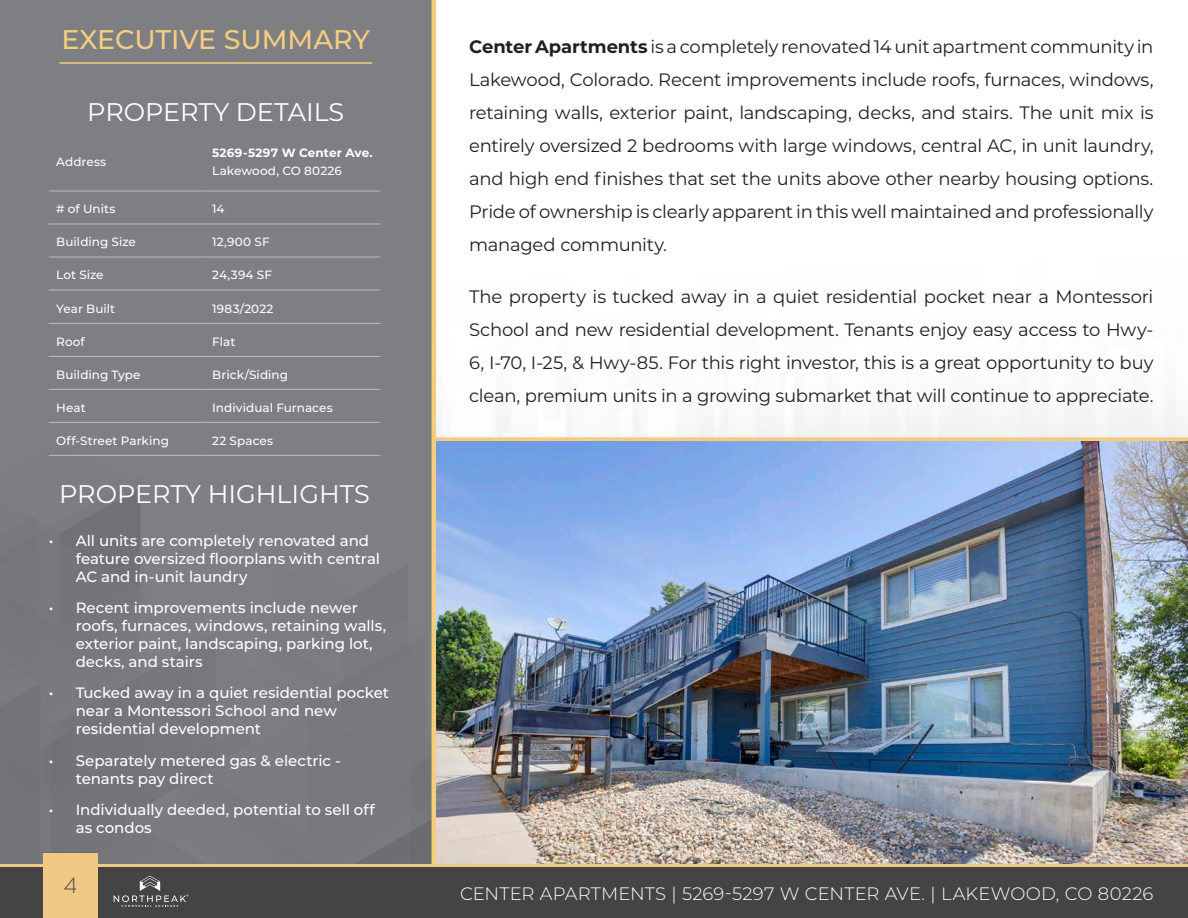
<style>
.page{position:relative;width:1188px;height:918px;background:#fff}
.page>*{position:absolute;margin:0;border:0;box-sizing:border-box;transform-origin:0 0}
.t1{font:500 27px "Montserrat";letter-spacing:-.005em;color:#f6cd7f}
.t2{font:25.5px "Montserrat";color:#fff}
.t3{font:300 22.5px "Brandon Grotesque";color:#444}
.Body{font:18px/33px "Montserrat";letter-spacing:-.015em;color:#231f20;text-align:justify}
.t4{font:300 18px "Montserrat";letter-spacing:.01em;color:#fff}
.t5{font:500 15px/18px "Montserrat";color:#fff}
.Body-2{font:500 12px "Montserrat";letter-spacing:.01em;color:#fff}
.Body-3{font:700 12px "Montserrat";letter-spacing:.01em;color:#fff}
.s1{font-weight:700}
</style>
<div class="page">
<div style="left:0;top:864px;width:1188px;height:54px;background:#444"></div>
<svg style="left:114px;top:876px;width:74px;height:31px;background:#585858"></svg>
<div style="left:44px;top:852px;width:54px;height:66px;background:#f1c885"></div>
<div style="left:0;top:0;width:435px;height:864px;background:#7e7f83"></div>
<hr style="left:59px;top:62px;width:313px;height:2px;background:#f6cd7f">
<hr style="left:49px;top:191px;width:156px;height:1px;background:#bcbdc0">
<hr style="left:205px;top:191px;width:175px;height:1px;background:#bcbdc0">
<hr style="left:49px;top:224px;width:156px;height:1px;background:#bcbdc0">
<hr style="left:205px;top:224px;width:175px;height:1px;background:#bcbdc0">
<hr style="left:49px;top:257px;width:156px;height:1px;background:#bcbdc0">
<hr style="left:205px;top:257px;width:175px;height:1px;background:#bcbdc0">
<hr style="left:49px;top:290px;width:156px;height:1px;background:#bcbdc0">
<hr style="left:205px;top:290px;width:175px;height:1px;background:#bcbdc0">
<hr style="left:49px;top:323px;width:156px;height:1px;background:#bcbdc0">
<hr style="left:205px;top:323px;width:175px;height:1px;background:#bcbdc0">
<hr style="left:49px;top:356px;width:156px;height:1px;background:#bcbdc0">
<hr style="left:205px;top:356px;width:175px;height:1px;background:#bcbdc0">
<hr style="left:49px;top:389px;width:156px;height:1px;background:#bcbdc0">
<hr style="left:205px;top:389px;width:175px;height:1px;background:#bcbdc0">
<hr style="left:49px;top:422px;width:156px;height:1px;background:#bcbdc0">
<hr style="left:205px;top:422px;width:175px;height:1px;background:#bcbdc0">
<hr style="left:49px;top:455px;width:156px;height:1px;background:#bcbdc0">
<hr style="left:205px;top:455px;width:175px;height:1px;background:#bcbdc0">
<div style="left:44px;top:853px;width:54px;height:22px;background:#f1c885"></div>
<hr style="left:432px;top:0;width:4px;height:864px;background:#f6cd7f">
<div style="left:434px;top:437px;width:754px;height:5px;background:#f6cd7f"></div>
<img style="left:436px;top:442px;width:752px;height:422px">
<p class="t1" style="left:62px;top:20px;width:310px">Executive Summary</p>
<p class="t2" style="left:87px;top:94px;width:258px">PROPERTY DETAILS</p>
<p class="Body-2" style="left:56px;top:153px;width:52px">Address</p>
<p class="Body-3" style="left:212px;top:144px;width:162px">5269-5297 W Center Ave.</p>
<p class="Body-2" style="left:212px;top:162px;width:131px">Lakewood, CO 80226</p>
<p class="Body-2" style="left:56px;top:201px;width:61px"># of U nits</p>
<p class="Body-2" style="left:212px;top:201px;width:14px">14</p>
<p class="Body-2" style="left:56px;top:234px;width:81px">Building Size</p>
<p class="Body-2" style="left:212px;top:234px;width:59px">12,900 SF</p>
<p class="Body-2" style="left:56px;top:267px;width:49px">Lot Size</p>
<p class="Body-2" style="left:212px;top:267px;width:61px">24,394 SF</p>
<p class="Body-2" style="left:56px;top:300px;width:61px">Year Built</p>
<p class="Body-2" style="left:212px;top:300px;width:63px">1983/2022</p>
<p class="Body-2" style="left:56px;top:333px;width:30px">Roof</p>
<p class="Body-2" style="left:212px;top:333px;width:25px">Flat</p>
<p class="Body-2" style="left:56px;top:366px;width:86px">Building Type</p>
<p class="Body-2" style="left:212px;top:366px;width:77px">Brick/Siding</p>
<p class="Body-2" style="left:56px;top:399px;width:31px">Heat</p>
<p class="Body-2" style="left:212px;top:399px;width:122px">I ndividual Furnaces</p>
<p class="Body-2" style="left:56px;top:432px;width:114px">Off-Street Parking</p>
<p class="Body-2" style="left:212px;top:432px;width:62px">22 Spaces</p>
<p class="t2" style="left:59px;top:476px;width:312px">PROPERTY HIGHLIGHTS</p>
<p class="t5" style="left:76px;top:531px;width:306px;text-indent:-27px">• All units are completely renovated and feature oversized floorplans with central<br>AC and in-unit laundry</p>
<p class="t5" style="left:76px;top:599px;width:312px;text-indent:-27px">• Recent improvements include newer roofs, furnaces, windows, retaining walls, exterior paint, landscaping, parking lot, decks, and stairs</p>
<p class="t5" style="left:76px;top:684px;width:315px;text-indent:-27px">• Tucked away in a quiet residential pocket near a Montessori School and new residential development</p>
<p class="t5" style="left:76px;top:751px;width:267px;text-indent:-27px">• Separately metered gas &amp; electric - tenants pay direct</p>
<p class="t5" style="left:76px;top:800px;width:300px;text-indent:-27px">• I ndividually deeded, potential to sell off as condos</p>
<p class="t3" style="left:64px;top:870px;width:15px">4</p>
<p class="Body" style="left:469px;top:29px;width:686px"><span class="s1">Center Apartments</span> is a completely renovated 14 unit apartment community in Lakewood, Colorado. Recent improvements include roofs, furnaces, windows, retaining walls, exterior paint, landscaping, decks, and stairs. The unit mix is entirely oversized 2 bedrooms with large windows, central AC, in unit laundry, and high end finishes that set the units above other nearby housing options.<br>Pride of ownership is clearly apparent in this well maintained and professionally managed community.</p>
<p class="Body" style="left:469px;top:280px;width:686px">The property is tucked away in a quiet residential pocket near a Montessori School and new residential development. Tenants enjoy easy access to Hwy-6, I-70, I-25, &amp; Hwy-85. For this right investor, this is a great opportunity to buy clean, premium units in a growing submarket that will continue to appreciate.</p>
<p class="t4" style="left:460px;top:881px;width:695px">CENTER APARTMENTS | 5269-5297 W CENTER AVE. | LAKEWOOD, CO 80226</p>
</div>
